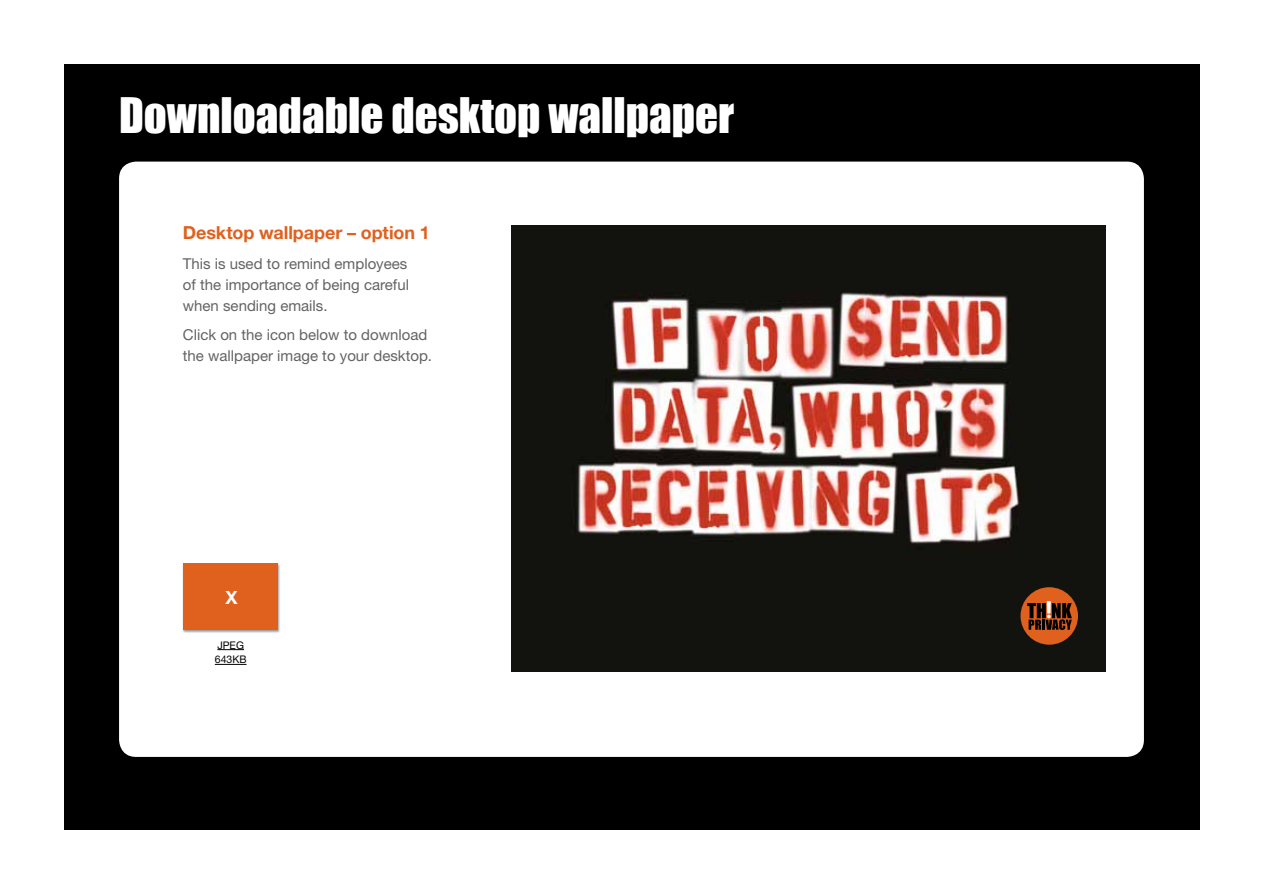
<style>
.page{position:relative;width:1263px;height:893px;background:#fff}
.page>*{position:absolute;margin:0;border:0;box-sizing:border-box;transform-origin:0 0}
.t1{font:45px "Impact";color:#fff}
.t2{font:700 18.3px "Helvetica Neue";color:#fff}
.t3{font:700 18px "Helvetica Neue";letter-spacing:-.005em;color:#e0601e}
.t4{font:15px/21px "Helvetica Neue";color:#646363;text-align:justify}
.t5{font:10.5px/14.7px "Helvetica Neue";color:#000}
</style>
<div class="page">
<div style="left:64px;top:64px;width:1135px;height:765px;background:#000"></div>
<div style="left:119px;top:162px;width:1025px;height:595px;background:#fff;border-radius:17px"></div>
<img style="left:511px;top:225px;width:594px;height:446px">
<div style="left:1020px;top:587px;width:58px;height:58px;background:#e0601e;border-radius:50%"></div>
<svg style="left:1027px;top:603px;width:45px;height:27px"></svg>
<div style="left:182px;top:563px;width:99px;height:71px;background:#000;opacity:.4"></div>
<div style="left:183px;top:563px;width:94px;height:67px;background:#e0601e"></div>
<svg style="left:217px;top:649px;width:27px;height:1px"></svg>
<hr style="left:215px;top:664px;width:32px;height:1px;background:#000">
<h1 class="t1" style="left:119px;top:81px;width:617px">Downloadable desktop wallpaper</h1>
<p class="t3" style="left:183px;top:222px;width:248px">Desktop wallpaper – option 1</p>
<p class="t4" style="left:183px;top:253px;width:228px">This is used to remind employees of the importance of being careful when sending emails.</p>
<p class="t4" style="left:183px;top:324px;width:251px">Click on the icon below to download the wallpaper image to your desktop.</p>
<p class="t2" style="left:226px;top:586px;width:14px">X</p>
<p class="t5" style="left:215px;top:637px;width:33px">JPEG<br>643KB</p>
</div>
